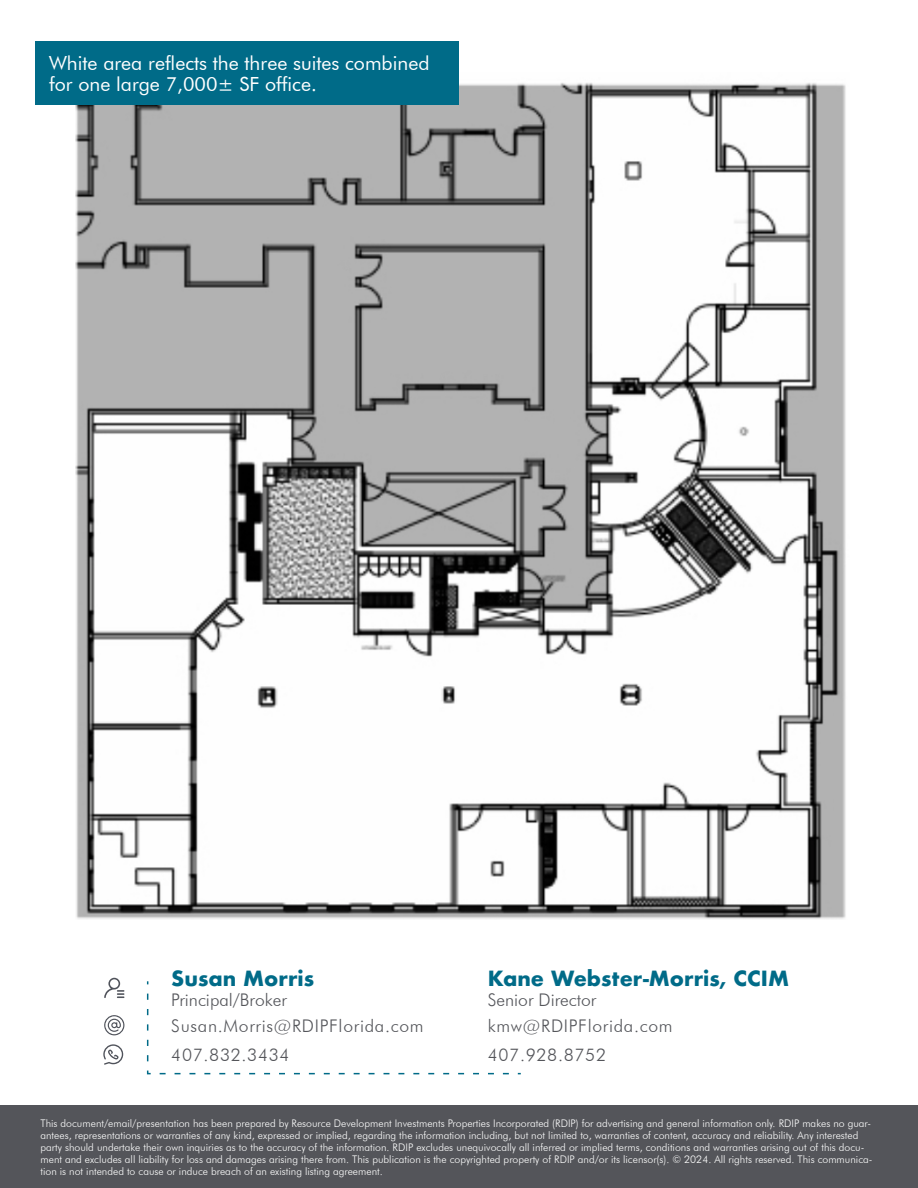
<style>
.page{position:relative;width:918px;height:1188px;background:#fff}
.page>*{position:absolute;margin:0;border:0;box-sizing:border-box;transform-origin:0 0}
.t1{font:700 20.4px "Futura";color:#006b88}
.Body_Text{font:19.5px/21px "Futura BT";color:#fff}
.t2{font:300 17.4px "Futura BT";letter-spacing:.04em;color:#54555a}
.t3{font:300 17.4px "Futura BT";color:#54555a}
.t4{font:300 10.5px/12px "Futura BT";color:#fff}
</style>
<div class="page">
<svg style="left:104px;top:978px;width:20px;height:20px"></svg>
<svg style="left:104px;top:1015px;width:20px;height:20px"></svg>
<svg style="left:103px;top:1044px;width:20px;height:21px"></svg>
<svg style="left:146px;top:981px;width:375px;height:94px"></svg>
<img style="left:75px;top:82px;width:771px;height:837px">
<div style="left:0;top:1106px;width:918px;height:82px;background:#54555a"></div>
<div style="left:36px;top:41px;width:423px;height:63px;background:#006b88"></div>
<p class="Body_Text" style="left:49px;top:52px;width:382px">White area reflects the three suites combined for one large 7,000± SF office.</p>
<p class="t1" style="left:171px;top:964px;width:144px">Susan Morris</p>
<p class="t3" style="left:171px;top:989px;width:117px">Principal/Broker</p>
<p class="t2" style="left:171px;top:1015px;width:254px">Susan.Morris@RDIPFlorida.com</p>
<p class="t2" style="left:171px;top:1044px;width:120px">407.832.3434</p>
<p class="t1" style="left:488px;top:964px;width:303px">Kane Webster-Morris, CCIM</p>
<p class="t3" style="left:488px;top:989px;width:110px">Senior Director</p>
<p class="t2" style="left:488px;top:1015px;width:186px">kmw@RDIPFlorida.com</p>
<p class="t2" style="left:488px;top:1044px;width:120px">407.928.8752</p>
<p class="t4" style="left:40px;top:1117px;width:833px">This document/email/presentation has been prepared by Resource Development Investments Properties Incorporated (RDIP) for advertising and general information only. RDIP makes no guar&shy;antees, representations or warranties of any kind, expressed or implied, regarding the information including, but not limited to, warranties of content, accuracy and reliability. Any interested party should undertake their own inquiries as to the accuracy of the information. RDIP excludes unequivocally all inferred or implied terms, conditions and warranties arising out of this docu&shy;ment and excludes all liability for loss and damages arising there from. This publication is the copyrighted property of RDIP and/or its licensor(s). © 2024. All rights reserved. This communica&shy;tion is not intended to cause or induce breach of an existing listing agreement.</p>
</div>
